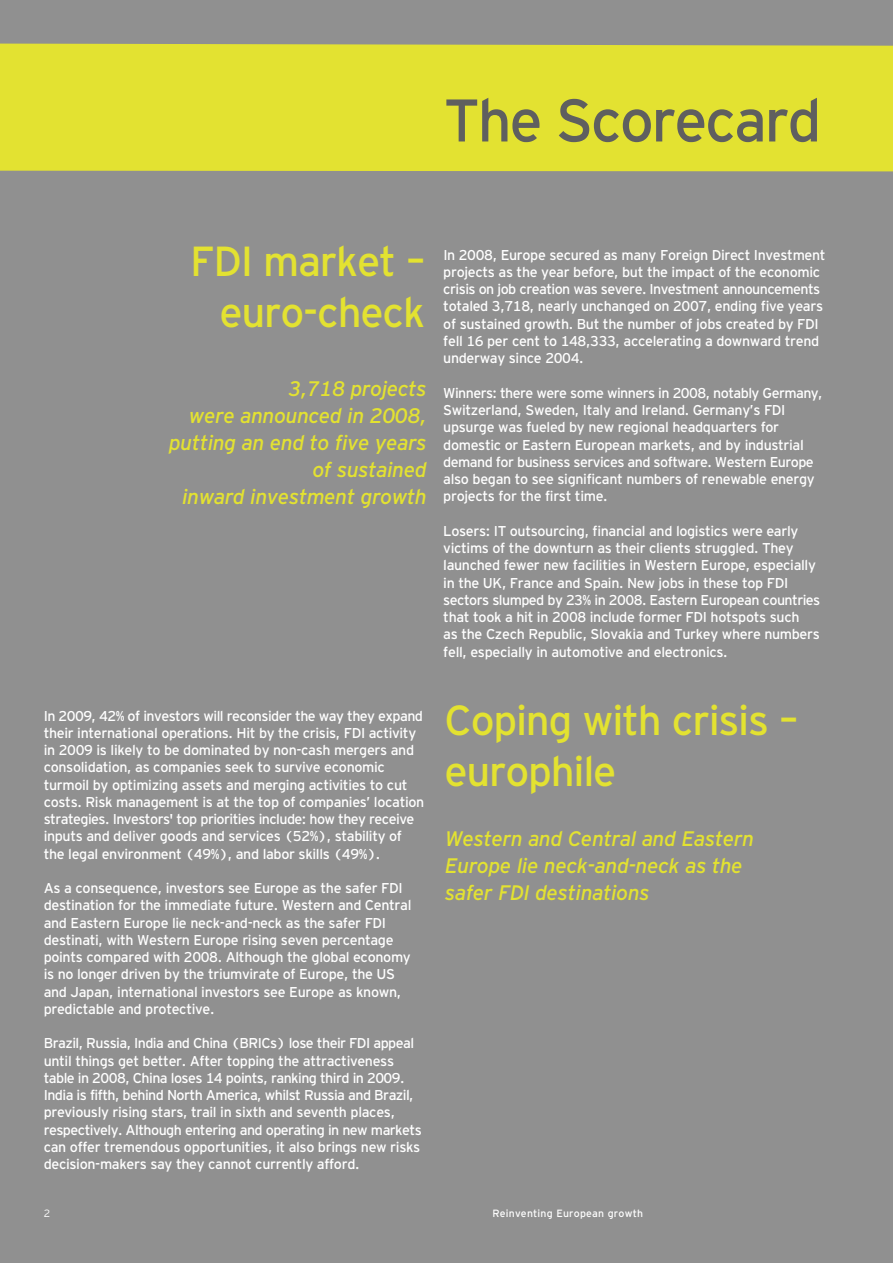
<style>
.page{position:relative;width:893px;height:1263px;background:#909090}
.page>*{position:absolute;margin:0;border:0;box-sizing:border-box;transform-origin:0 0}
.t1{font:60px "EY Interstate";letter-spacing:-.04em;color:#5f5f5f}
.t2{font:42px/51px "EY Interstate";letter-spacing:-.03em;color:#e3e231}
.t3{font:italic 21px/27px "EY Interstate";letter-spacing:-.02em;color:#e3e231;text-align:right}
.t4{font:14.25px/17.2px "EY Interstate";letter-spacing:-.025em;color:#fff}
.t5{font:10.5px "EY Interstate";letter-spacing:.02em;color:#fff}
.t6{font:300 10.5px "EY Interstate";color:#fff}
</style>
<div class="page">
<div style="left:0;top:44px;width:893px;height:127px;background:#e3e231"></div>
<h1 class="t1" style="left:444px;top:86px;width:379px">The Scorecard</h1>
<h2 class="t2" style="left:190px;top:236px;width:237px;text-align:right">FDI market – euro-check</h2>
<h3 class="t3" style="left:169px;top:375px;width:259px">3,718 projects<br>were announced in 2008, putting an end to five years of sustained<br>inward investment growth</h3>
<p class="t4" style="left:443px;top:246px;width:384px">In 2008, Europe secured as many Foreign Direct Investment projects as the year before, but the impact of the economic crisis on job creation was severe. Investment announcements totaled 3,718, nearly unchanged on 2007, ending five years of sustained growth. But the number of jobs created by FDI fell 16 per cent to 148,333, accelerating a downward trend underway since 2004.</p>
<p class="t4" style="left:443px;top:384px;width:381px">Winners: there were some winners in 2008, notably Germany, Switzerland, Sweden, Italy and Ireland. Germany’s FDI upsurge was fueled by new regional headquarters for domestic or Eastern European markets, and by industrial demand for business services and software. Western Europe also began to see significant numbers of renewable energy projects for the first time.</p>
<p class="t4" style="left:443px;top:522px;width:379px">Losers: IT outsourcing, financial and logistics were early victims of the downturn as their clients struggled. They launched fewer new facilities in Western Europe, especially in the UK, France and Spain. New jobs in these top FDI sectors slumped by 23% in 2008. Eastern European countries that took a hit in 2008 include former FDI hotspots such<br>as the Czech Republic, Slovakia and Turkey where numbers fell, especially in automotive and electronics.</p>
<p class="t4" style="left:44px;top:707px;width:382px">In 2009, 42% of investors will reconsider the way they expand their international operations. Hit by the crisis, FDI activity in 2009 is likely to be dominated by non-cash mergers and consolidation, as companies seek to survive economic turmoil by optimizing assets and merging activities to cut costs. Risk management is at the top of companies’ location strategies. Investors' top priorities include: how they receive inputs and deliver goods and services (52%), stability of the legal environment (49%), and labor skills (49%).</p>
<p class="t4" style="left:44px;top:879px;width:369px">As a consequence, investors see Europe as the safer FDI destination for the immediate future. Western and Central and Eastern Europe lie neck-and-neck as the safer FDI destinati, with Western Europe rising seven percentage points compared with 2008. Although the global economy is no longer driven by the triumvirate of Europe, the US and Japan, international investors see Europe as known, predictable and protective.</p>
<p class="t4" style="left:44px;top:1035px;width:380px">Brazil, Russia, India and China (BRICs) lose their FDI appeal until things get better. After topping the attractiveness table in 2008, China loses 14 points, ranking third in 2009.<br>India is fifth, behind North America, whilst Russia and Brazil, previously rising stars, trail in sixth and seventh places, respectively. Although entering and operating in new markets can offer tremendous opportunities, it also brings new risks decision-makers say they cannot currently afford.</p>
<h2 class="t2" style="left:444px;top:695px;width:355px">Coping with crisis – europhile</h2>
<h3 class="t3" style="left:445px;top:825px;width:311px;text-align:left">Western and Central and Eastern<br>Europe lie neck-and-neck as the safer FDI destinations</h3>
<p class="t6" style="left:44px;top:1207px;width:8px">2</p>
<p class="t5" style="left:492px;top:1207px;width:152px">Reinventing European growth</p>
</div>
